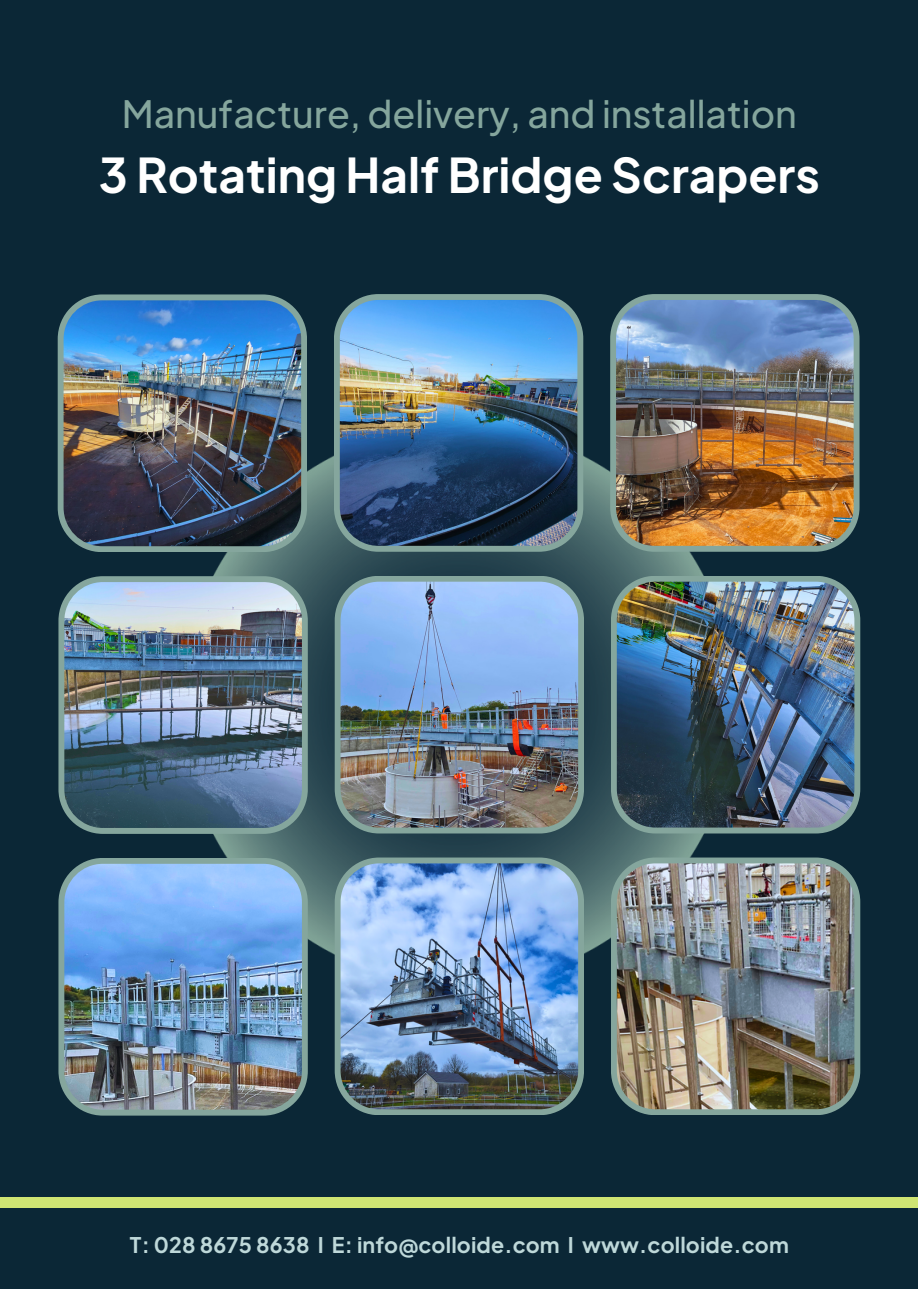
<style>
.page{position:relative;width:918px;height:1289px;background:#fff}
.page>*{position:absolute;margin:0;border:0;box-sizing:border-box;transform-origin:0 0}
.t1{font:700 47.7px "Plus Jakarta Sans";color:#fff}
.t2{font:500 37.35px "Plus Jakarta Sans";color:#85a69d}
.t3{font:700 21.45px "Plus Jakarta Sans";letter-spacing:.01em;color:#bed8d9}
</style>
<div class="page">
<div style="left:0;top:0;width:918px;height:1288px;background:#0b2736"></div>
<div style="left:0;top:1197px;width:918px;height:91px;background:#cfe573"></div>
<div style="left:0;top:1207px;width:918px;height:81px;background:#0b2736"></div>
<img style="left:144px;top:390px;width:629px;height:629px">
<img style="left:58px;top:294px;width:249px;height:258px">
<img style="left:334px;top:294px;width:249px;height:257px">
<img style="left:610px;top:294px;width:250px;height:257px">
<img style="left:58px;top:576px;width:250px;height:257px">
<img style="left:335px;top:575px;width:249px;height:258px">
<img style="left:611px;top:575px;width:249px;height:258px">
<img style="left:58px;top:857px;width:250px;height:258px">
<img style="left:335px;top:857px;width:249px;height:257px">
<img style="left:611px;top:857px;width:249px;height:257px">
<h1 class="t2" style="left:122px;top:89px;width:676px">Manufacture, delivery, and installation</h1>
<p class="t1" style="left:99px;top:144px;width:723px">3 Rotating Half Bridge Scrapers</p>
<h2 class="t3" style="left:130px;top:1230px;width:660px">T: 028 8675 8638 I E: info@colloide.com I www.colloide.com</h2>
</div>
